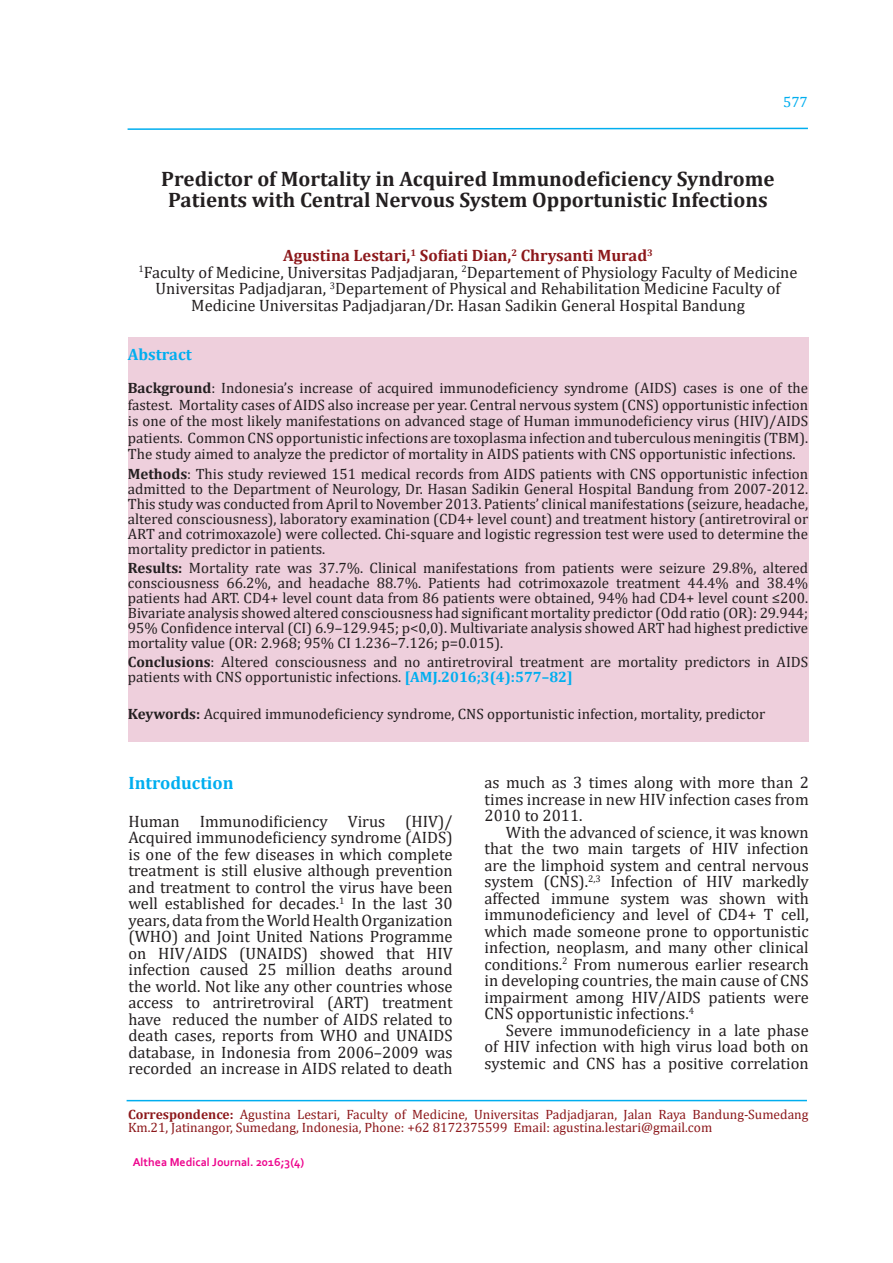
<style>
.page{position:relative;width:893px;height:1263px;background:#fff}
.page>*{position:absolute;margin:0;border:0;box-sizing:border-box;transform-origin:0 0}
.t1{font:700 21px/21px "Cambria";color:#231f20;text-align:center}
.t2{font:700 18px "Cambria";color:#00aeef}
.t3{font:16.5px/16.5px "Cambria";color:#231f20;text-align:justify}
.t4{font:700 16.5px "Cambria";color:#00aeef}
.t5{font:15px/15px "Cambria";color:#231f20;text-align:justify}
.t6{font:15px "Cambria";color:#00aeef}
.t7{font:13.5px/13.5px "Cambria";color:#8c181b}
.t8{font:700 12px "Corbel";color:#ed028c}
.s1{font-weight:700;color:#8c181b}
.s2{font-weight:700}
.s3{font-weight:700;color:#00aeef}
</style>
<div class="page">
<svg style="left:127px;top:127px;width:681px;height:3px"></svg>
<div style="left:128px;top:338px;width:680px;height:404px;background:#eecfdc"></div>
<hr style="left:127px;top:1100px;width:680px;height:1px;background:#00aeef">
<p class="t6" style="left:783px;top:93px;width:26px">577</p>
<h1 class="t1" style="left:161px;top:168px;width:615px">Predictor of Mortality in Acquired Immunodeficiency Syndrome<br>Patients with Central Nervous System Opportunistic Infections</h1>
<p class="t3" style="left:139px;top:247px;width:660px;text-align:center"><span class="s1">Agustina Lestari,</span><sup>1</sup> <span class="s1">Sofiati Dian,</span><sup>2</sup> <span class="s1">Chrysanti Murad</span><sup>3<br></sup><sup>1</sup>Faculty of Medicine, Universitas Padjadjaran, <sup>2</sup>Departement of Physiology Faculty of Medicine Universitas Padjadjaran, <sup>3</sup>Departement of Physical and Rehabilitation Medicine Faculty of Medicine Universitas Padjadjaran/Dr. Hasan Sadikin General Hospital Bandung</p>
<p class="t4" style="left:128px;top:343px;width:65px">Abstract</p>
<p class="t5" style="left:128px;top:380px;width:682px;line-height:16.5px"><span class="s2">Background</span>: Indonesia’s increase of acquired immunodeficiency syndrome (AIDS) cases is one of the fastest. Mortality cases of AIDS also increase per year. Central nervous system (CNS) opportunistic infection is one of the most likely manifestations on advanced stage of Human immunodeficiency virus (HIV)/AIDS patients. Common CNS opportunistic infections are toxoplasma infection and tuberculous meningitis (TBM).<br>The study aimed to analyze the predictor of mortality in AIDS patients with CNS opportunistic infections.</p>
<p class="t5" style="left:128px;top:466px;width:682px"><span class="s2">Methods</span>: This study reviewed 151 medical records from AIDS patients with CNS opportunistic infection admitted to the Department of Neurology, Dr. Hasan Sadikin General Hospital Bandung from 2007-2012.<br>This study was conducted from April to November 2013. Patients’ clinical manifestations (seizure, headache, altered consciousness), laboratory examination (CD4+ level count) and treatment history (antiretroviral or ART and cotrimoxazole) were collected. Chi-square and logistic regression test were used to determine the mortality predictor in patients.</p>
<p class="t5" style="left:128px;top:560px;width:682px"><span class="s2">Results:</span> Mortality rate was 37.7%. Clinical manifestations from patients were seizure 29.8%, altered consciousness 66.2%, and headache 88.7%. Patients had cotrimoxazole treatment 44.4% and 38.4% patients had ART. CD4+ level count data from 86 patients were obtained, 94% had CD4+ level count ≤200.<br>Bivariate analysis showed altered consciousness had significant mortality predictor (Odd ratio (OR): 29.944; 95% Confidence interval (CI) 6.9–129.945; p&lt;0,0). Multivariate analysis showed ART had highest predictive mortality value (OR: 2.968; 95% CI 1.236–7.126; p=0.015).</p>
<p class="t5" style="left:128px;top:654px;width:682px"><span class="s2">Conclusions</span>: Altered consciousness and no antiretroviral treatment are mortality predictors in AIDS patients with CNS opportunistic infections. <span class="s3">[AMJ.2016;3(4):577–82]</span></p>
<p class="t5" style="left:128px;top:707px;width:639px"><span class="s2">Keywords:</span> Acquired immunodeficiency syndrome, CNS opportunistic infection, mortality, predictor</p>
<p class="t2" style="left:128px;top:770px;width:107px">Introduction</p>
<p class="t3" style="left:128px;top:813px;width:326px">Human Immunodificiency Virus (HIV)/ Acquired immunodeficiency syndrome (AIDS) is one of the few diseases in which complete treatment is still elusive although prevention and treatment to control the virus have been well established for decades.<sup>1</sup> In the last 30 years, data from the World Health Organization (WHO) and Joint United Nations Programme on HIV/AIDS (UNAIDS) showed that HIV infection caused 25 million deaths around the world. Not like any other countries whose access to antriretroviral (ART) treatment have reduced the number of AIDS related to death cases, reports from WHO and UNAIDS database, in Indonesia from 2006–2009 was recorded an increase in AIDS related to death</p>
<p class="t3" style="left:485px;top:774px;width:326px">as much as 3 times along with more than 2 times increase in new HIV infection cases from 2010 to 2011.</p>
<p class="t3" style="left:485px;top:824px;width:326px;text-indent:21px">With the advanced of science, it was known that the two main targets of HIV infection are the limphoid system and central nervous system (CNS).<sup>2,3</sup> Infection of HIV markedly affected immune system was shown with immunodeficiency and level of CD4+ T cell, which made someone prone to opportunistic infection, neoplasm, and many other clinical conditions.<sup>2</sup> From numerous earlier research in developing countries, the main cause of CNS impairment among HIV/AIDS patients were CNS opportunistic infections.<sup>4</sup></p>
<p class="t3" style="left:485px;top:1022px;width:326px;text-indent:21px">Severe immunodeficiency in a late phase of HIV infection with high virus load both on systemic and CNS has a positive correlation</p>
<p class="t7" style="left:128px;top:1107px;width:682px"><span class="s2">Correspondence:</span> Agustina Lestari, Faculty of Medicine, Universitas Padjadjaran, Jalan Raya Bandung-Sumedang<br>Km.21, Jatinangor, Sumedang, Indonesia, Phone: +62 8172375599 Email: agustina.lestari@gmail.com</p>
<p class="t8" style="left:133px;top:1155px;width:173px">Althea Medical Journal. 2016;3(4)</p>
</div>
